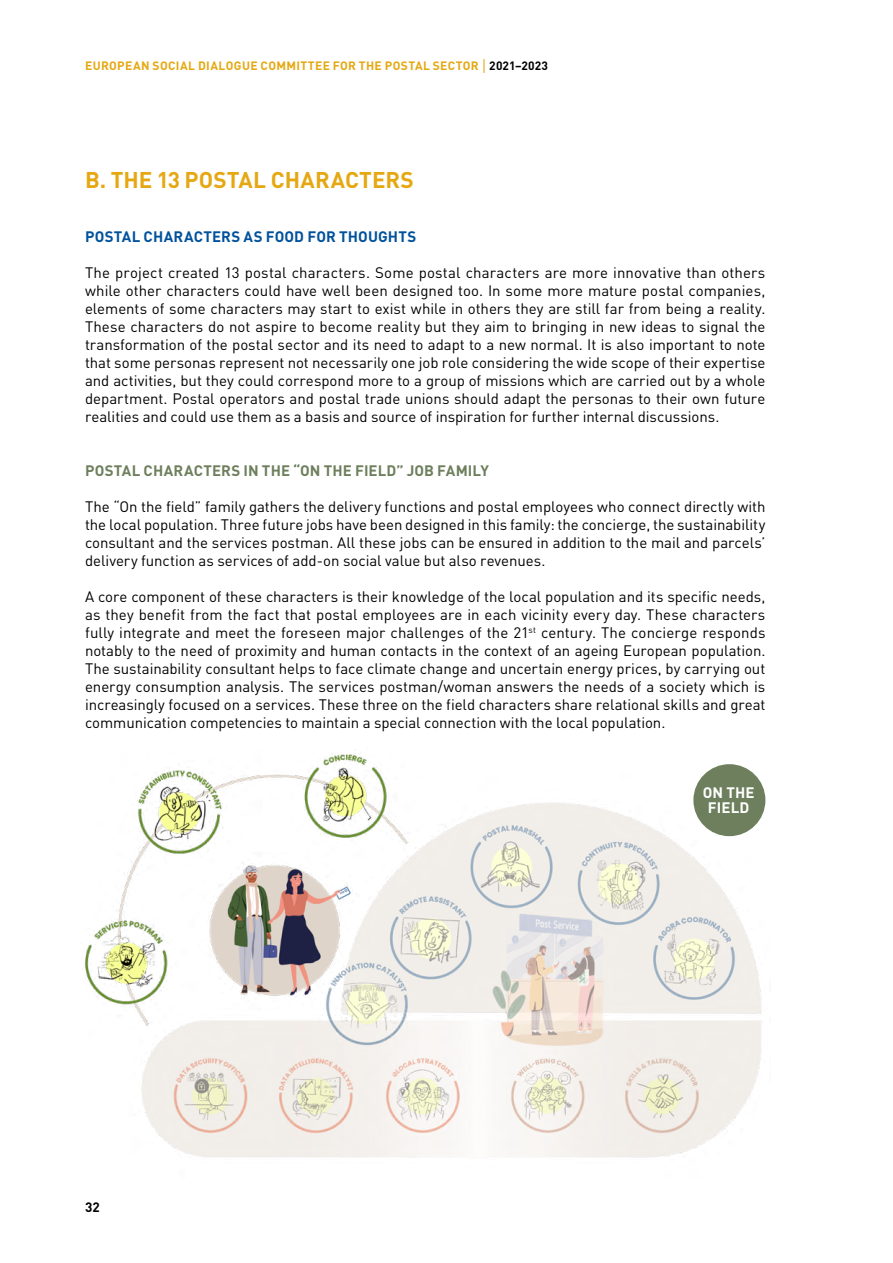
<style>
.page{position:relative;width:893px;height:1263px;background:#fff}
.page>*{position:absolute;margin:0;border:0;box-sizing:border-box;transform-origin:0 0}
.Titre2{font:700 22.5px "DIN Pro";letter-spacing:.005em;color:#e5a812}
.Body{font:15px/18px "DIN Pro";letter-spacing:-.005em;color:#000;text-align:justify}
.Titre3{font:700 15px "DIN Pro";letter-spacing:.01em;color:#6d7f5c}
.Titre3-2{font:700 15px "DIN Pro";letter-spacing:.01em;color:#00529c}
.t1{font:700 15px/15px "DIN Pro";letter-spacing:.005em;color:#fff;text-align:center}
.t2{font:700 13.5px "DIN Pro";color:#000}
.t3{font:700 12px "DIN Pro";letter-spacing:.03em;color:#e5a812}
.s1{font-weight:300;font-size:19.5px}
.s2{color:#000}
</style>
<div class="page">
<img style="left:85px;top:754px;width:681px;height:404px">
<div style="left:693px;top:764px;width:72px;height:72px;background:#6d7f5c;border-radius:50%"></div>
<p class="t3" style="left:85px;top:56px;width:464px">EUROPEAN SOCIAL DIALOGUE COMMITTEE FOR THE POSTAL SECTOR <span class="s1">I</span> <span class="s2">2021–2023</span></p>
<p class="Titre2" style="left:85px;top:161px;width:330px">B. THE 13 POSTAL CHARACTERS</p>
<p class="Titre3-2" style="left:85px;top:224px;width:332px">POSTAL CHARACTERS AS FOOD FOR THOUGHTS</p>
<p class="Body" style="left:85px;top:262px;width:682px">The project created 13 postal characters. Some postal characters are more innovative than others while other characters could have well been designed too. In some more mature postal companies, elements of some characters may start to exist while in others they are still far from being a reality.<br>These characters do not aspire to become reality but they aim to bringing in new ideas to signal the transformation of the postal sector and its need to adapt to a new normal. It is also important to note that some personas represent not necessarily one job role considering the wide scope of their expertise and activities, but they could correspond more to a group of missions which are carried out by a whole department. Postal operators and postal trade unions should adapt the personas to their own future realities and could use them as a basis and source of inspiration for further internal discussions.</p>
<p class="Titre3" style="left:85px;top:458px;width:405px">POSTAL CHARACTERS IN THE “ON THE FIELD” JOB FAMILY</p>
<p class="Body" style="left:85px;top:496px;width:682px">The “On the field” family gathers the delivery functions and postal employees who connect directly with the local population. Three future jobs have been designed in this family: the concierge, the sustainability consultant and the services postman. All these jobs can be ensured in addition to the mail and parcels’ delivery function as services of add-on social value but also revenues.</p>
<p class="Body" style="left:85px;top:586px;width:682px">A core component of these characters is their knowledge of the local population and its specific needs, as they benefit from the fact that postal employees are in each vicinity every day. These characters fully integrate and meet the foreseen major challenges of the 21<sup>st</sup> century. The concierge responds notably to the need of proximity and human contacts in the context of an ageing European population.<br>The sustainability consultant helps to face climate change and uncertain energy prices, by carrying out energy consumption analysis. The services postman/woman answers the needs of a society which is increasingly focused on a services. These three on the field characters share relational skills and great communication competencies to maintain a special connection with the local population.</p>
<p class="t2" style="left:85px;top:1195px;width:16px">32</p>
<p class="t1" style="left:703px;top:783px;width:53px">ON THE<br>FIELD</p>
</div>
